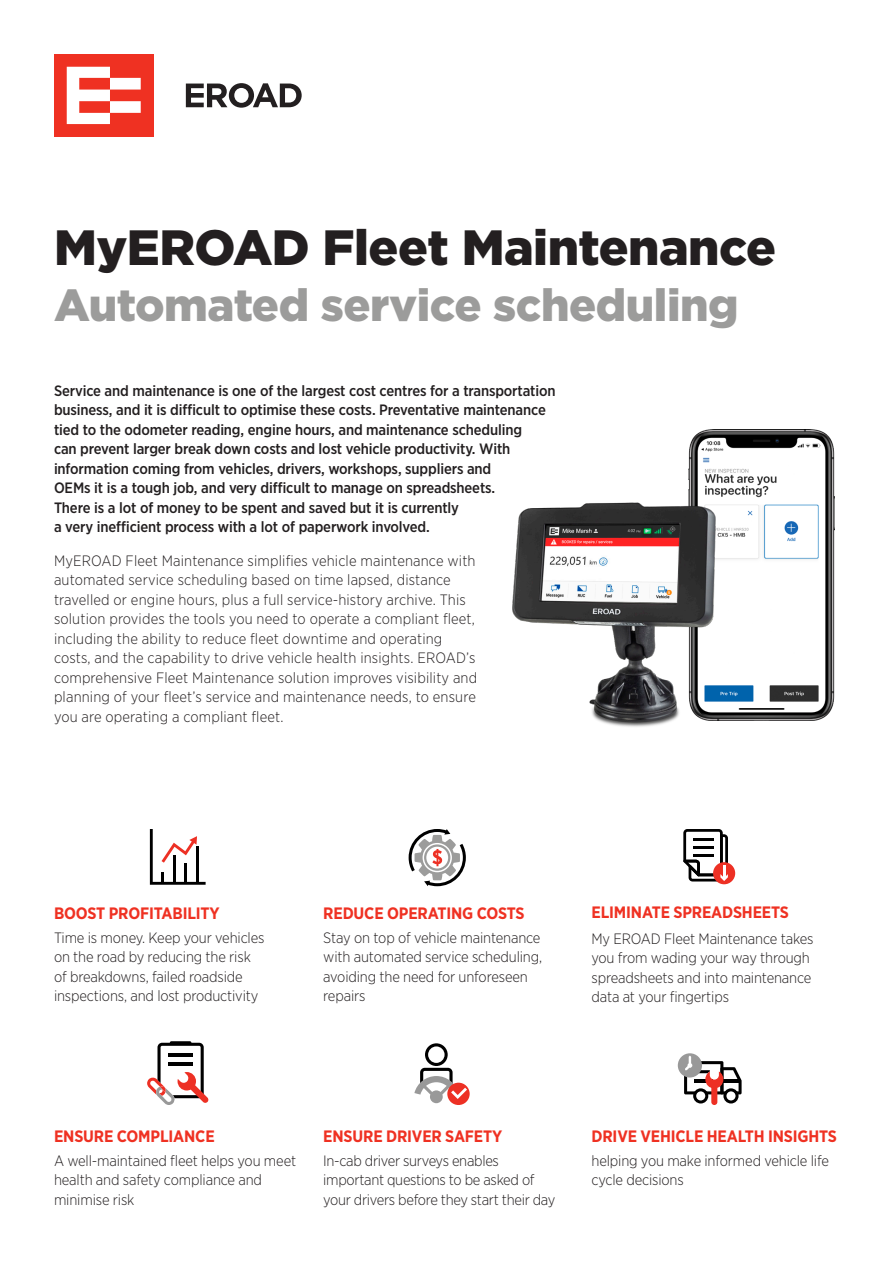
<style>
.page{position:relative;width:893px;height:1263px;background:#fff}
.page>*{position:absolute;margin:0;border:0;box-sizing:border-box;transform-origin:0 0}
.t1{font:900 49.5px "Gotham";letter-spacing:-.01em;color:#231f20}
.t2{font:900 45px "Gotham";letter-spacing:-.01em;color:#9c9c9b}
.t3{font:700 16.5px "Gotham Narrow";letter-spacing:-.01em;color:#ef3122}
.t4{font:300 15px/19.5px "Gotham Narrow";letter-spacing:-.01em;color:#231f20}
.t5{font:500 15px/19.5px "Gotham Narrow";letter-spacing:-.01em;color:#231f20}
.t6{font:300 15px/19.5px "Gotham Narrow";letter-spacing:.01em;color:#231f20}
</style>
<div class="page">
<div style="left:54px;top:54px;width:99px;height:83px;background:#ef3122"></div>
<svg style="left:67px;top:67px;width:74px;height:57px"></svg>
<svg style="left:186px;top:83px;width:116px;height:25px"></svg>
<img style="left:689px;top:429px;width:145px;height:291px">
<svg style="left:408px;top:829px;width:58px;height:58px"></svg>
<svg style="left:150px;top:829px;width:56px;height:56px"></svg>
<hr style="left:170px;top:1041px;width:21px;height:3px;background:#000;border-radius:2px">
<svg style="left:147px;top:1043px;width:62px;height:62px"></svg>
<img style="left:512px;top:488px;width:258px;height:239px">
<div style="left:713px;top:862px;width:22px;height:22px;background:#ed3024;border-radius:50%"></div>
<svg style="left:683px;top:829px;width:45px;height:52px"></svg>
<div style="left:711px;top:1083px;width:6px;height:22px;background:#ed3024;border-radius:3px"></div>
<svg style="left:678px;top:1053px;width:64px;height:50px"></svg>
<svg style="left:414px;top:1043px;width:56px;height:62px"></svg>
<p class="t1" style="left:54px;top:213px;width:724px">MyEROAD Fleet Maintenance</p>
<p class="t2" style="left:54px;top:274px;width:686px">Automated service scheduling</p>
<p class="t5" style="left:54px;top:380px;width:503px">Service and maintenance is one of the largest cost centres for a transportation business, and it is difficult to optimise these costs. Preventative maintenance tied to the odometer reading, engine hours, and maintenance scheduling<br>can prevent larger break down costs and lost vehicle productivity. With information coming from vehicles, drivers, workshops, suppliers and<br>OEMs it is a tough job, and very difficult to manage on spreadsheets.<br>There is a lot of money to be spent and saved but it is currently<br>a very inefficient process with a lot of paperwork involved.</p>
<p class="t6" style="left:54px;top:551px;width:425px">MyEROAD Fleet Maintenance simplifies vehicle maintenance with automated service scheduling based on time lapsed, distance travelled or engine hours, plus a full service-history archive. This solution provides the tools you need to operate a compliant fleet, including the ability to reduce fleet downtime and operating costs, and the capability to drive vehicle health insights. EROAD’s comprehensive Fleet Maintenance solution improves visibility and planning of your fleet’s service and maintenance needs, to ensure you are operating a compliant fleet.</p>
<p class="t3" style="left:54px;top:902px;width:167px">BOOST PROFITABILITY</p>
<p class="t4" style="left:54px;top:927px;width:212px">Time is money. Keep your vehicles on the road by reducing the risk of breakdowns, failed roadside inspections, and lost productivity</p>
<p class="t3" style="left:323px;top:903px;width:203px">REDUCE OPERATING COSTS</p>
<p class="t4" style="left:323px;top:927px;width:220px">Stay on top of vehicle maintenance with automated service scheduling, avoiding the need for unforeseen repairs</p>
<p class="t3" style="left:591px;top:901px;width:199px">ELIMINATE SPREADSHEETS</p>
<p class="t4" style="left:591px;top:928px;width:224px">My EROAD Fleet Maintenance takes you from wading your way through spreadsheets and into maintenance data at your fingertips</p>
<p class="t3" style="left:54px;top:1125px;width:162px">ENSURE COMPLIANCE</p>
<p class="t4" style="left:54px;top:1150px;width:244px">A well-maintained fleet helps you meet health and safety compliance and minimise risk</p>
<p class="t3" style="left:323px;top:1125px;width:180px">ENSURE DRIVER SAFETY</p>
<p class="t4" style="left:323px;top:1150px;width:234px">In-cab driver surveys enables important questions to be asked of your drivers before they start their day</p>
<p class="t3" style="left:591px;top:1125px;width:247px">DRIVE VEHICLE HEALTH INSIGHTS</p>
<p class="t4" style="left:591px;top:1150px;width:239px">helping you make informed vehicle life cycle decisions</p>
</div>
